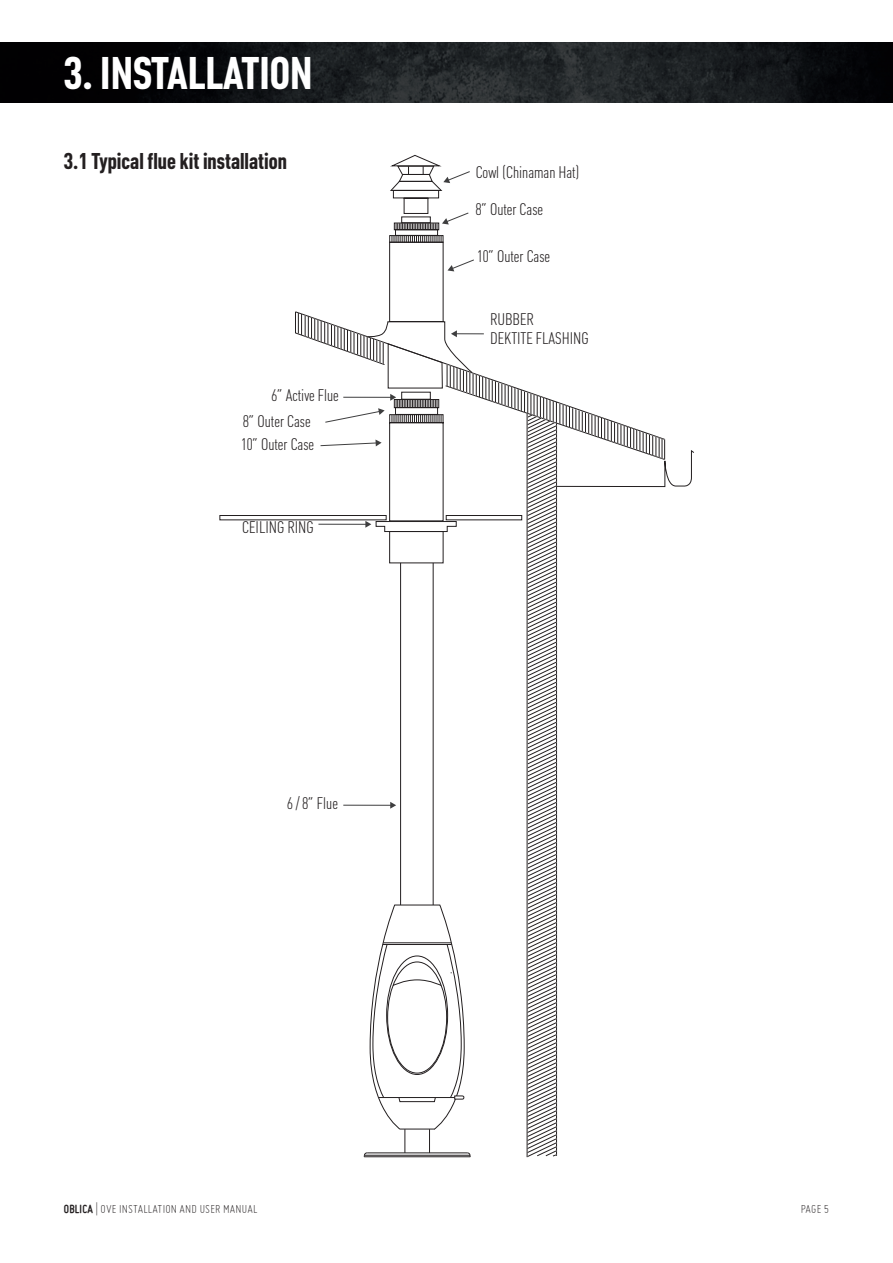
<style>
.page{position:relative;width:893px;height:1263px;background:#fff}
.page>*{position:absolute;margin:0;border:0;box-sizing:border-box;transform-origin:0 0}
.t1{font:700 45px "Plumb Condensed";color:#fff}
.t2{font:700 22.5px "Plumb Condensed";color:#231f20}
.t3{font:300 16.5px/22.8px "Plumb Condensed";color:#231f20}
.t4{font:300 12.75px "Miso";letter-spacing:.015em;color:#231f20}
.s1{font-weight:700}
</style>
<div class="page">
<img style="left:0;top:43px;width:893px;height:59px">
<div style="left:220px;top:515px;width:166px;height:5px;border:1px solid #231f20"></div>
<svg style="left:294px;top:155px;width:400px;height:1002px"></svg>
<hr style="left:378px;top:1097px;width:77px;height:1px;background:#231f20">
<h1 class="t1" style="left:64px;top:56px;width:250px">3. INSTALLATION</h1>
<h2 class="t2" style="left:64px;top:153px;width:225px">3.1 Typical flue kit installation</h2>
<p class="t3" style="left:476px;top:162px;width:105px">Cowl (Chinaman Hat)</p>
<p class="t3" style="left:476px;top:200px;width:69px">8” Outer Case</p>
<p class="t3" style="left:477px;top:247px;width:75px">10” Outer Case</p>
<p class="t3" style="left:271px;top:386px;width:69px">6” Active Flue</p>
<p class="t3" style="left:241px;top:412px;width:75px">8” Outer Case<br>10” Outer Case</p>
<p class="t3" style="left:242px;top:518px;width:73px">CEILING RING</p>
<p class="t3" style="left:287px;top:794px;width:52px">6 / 8” Flue</p>
<p class="t3" style="left:490px;top:311px;width:100px;line-height:19.8px">RUBBER<br>DEKTITE FLASHING</p>
<p class="t4" style="left:64px;top:1205px;width:195px"><span class="s1">OBLICA</span> | OVE INSTALLATION AND USER MANUAL</p>
<p class="t4" style="left:801px;top:1204px;width:30px">PAGE 5</p>
</div>
